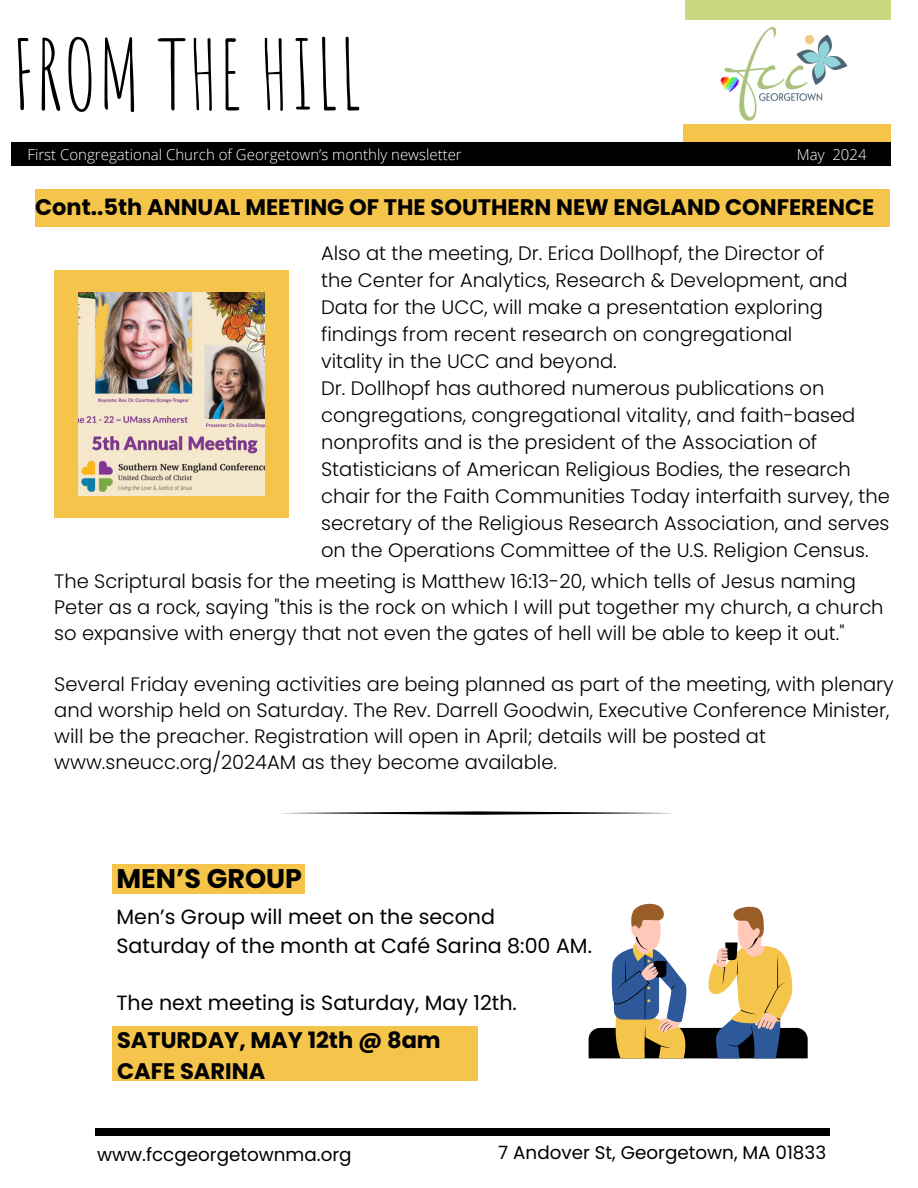
<style>
.page{position:relative;width:918px;height:1188px;background:#fff}
.page>*{position:absolute;margin:0;border:0;box-sizing:border-box;transform-origin:0 0}
.t1{font:95.1px "Amatic SC";color:#000}
.t2{font:700 27px "Poppins";color:#000}
.t3{font:700 22.5px/31.5px "Poppins";color:#000}
.t4{font:20.55px/28.5px "Poppins";color:#000}
.t5{font:300 19.5px/27px "Poppins";color:#000}
.t6{font:18.3px "Poppins";color:#000}
.t7{font:300 15px "Open Sans";color:#fff}
</style>
<div class="page">
<div style="left:685px;top:0;width:205px;height:20px;background:#c8d881"></div>
<div style="left:11px;top:142px;width:879px;height:24px;background:#000"></div>
<div style="left:683px;top:124px;width:207px;height:18px;background:#f4c44b"></div>
<div style="left:95px;top:1129px;width:735px;height:6px;background:#000"></div>
<img style="left:720px;top:26px;width:128px;height:95px">
<div style="left:54px;top:270px;width:235px;height:247px;background:#f4c44b"></div>
<img style="left:78px;top:293px;width:187px;height:202px">
<svg style="left:281px;top:811px;width:393px;height:4px"></svg>
<svg style="left:589px;top:903px;width:219px;height:155px"></svg>
<div style="left:112px;top:1026px;width:366px;height:54px;background:#f4c44b"></div>
<div style="left:112px;top:864px;width:193px;height:29px;background:#f4c44b"></div>
<div style="left:35px;top:189px;width:855px;height:38px;background:#f4c44b"></div>
<p class="t1" style="left:11px;top:13px;width:353px">FROM THE HILL</p>
<h5 class="t7" style="left:28px;top:144px;width:436px">First Congregational Church of Georgetown’s monthly newsletter</h5>
<h5 class="t7" style="left:797px;top:144px;width:71px">May 2024</h5>
<h3 class="t3" style="left:35px;top:191px;width:841px">Cont..5th ANNUAL MEETING OF THE SOUTHERN NEW ENGLAND CONFERENCE</h3>
<p class="t5" style="left:321px;top:240px;width:570px">Also at the meeting, Dr. Erica Dollhopf, the Director of<br>the Center for Analytics, Research &amp; Development, and Data for the UCC, will make a presentation exploring findings from recent research on congregational<br>vitality in the UCC and beyond.<br>Dr. Dollhopf has authored numerous publications on congregations, congregational vitality, and faith-based nonprofits and is the president of the Association of Statisticians of American Religious Bodies, the research chair for the Faith Communities Today interfaith survey, the secretary of the Religious Research Association, and serves on the Operations Committee of the U.S. Religion Census.</p>
<h5 class="t5" style="left:54px;top:568px;width:831px;line-height:25.8px">The Scriptural basis for the meeting is Matthew 16:13-20, which tells of Jesus naming<br>Peter as a rock, saying "this is the rock on which I will put together my church, a church so expansive with energy that not even the gates of hell will be able to keep it out."</h5>
<p class="t5" style="left:54px;top:672px;width:841px;line-height:25.8px">Several Friday evening activities are being planned as part of the meeting, with plenary and worship held on Saturday. The Rev. Darrell Goodwin, Executive Conference Minister, will be the preacher. Registration will open in April; details will be posted at www.sneucc.org/2024AM as they become available.</p>
<h4 class="t2" style="left:116px;top:860px;width:187px">MEN’S GROUP</h4>
<h2 class="t4" style="left:116px;top:903px;width:477px">Men’s Group will meet on the second<br>Saturday of the month at Café Sarina 8:00 AM.</h2>
<p class="t4" style="left:116px;top:988px;width:402px">The next meeting is Saturday, May 12th.</p>
<h4 class="t3" style="left:117px;top:1024px;width:325px">SATURDAY, MAY 12th @ 8am<br>CAFE SARINA</h4>
<h3 class="t6" style="left:97px;top:1141px;width:256px">www.fccgeorgetownma.org</h3>
<h5 class="t6" style="left:498px;top:1140px;width:329px">7 Andover St, Georgetown, MA 01833</h5>
</div>
